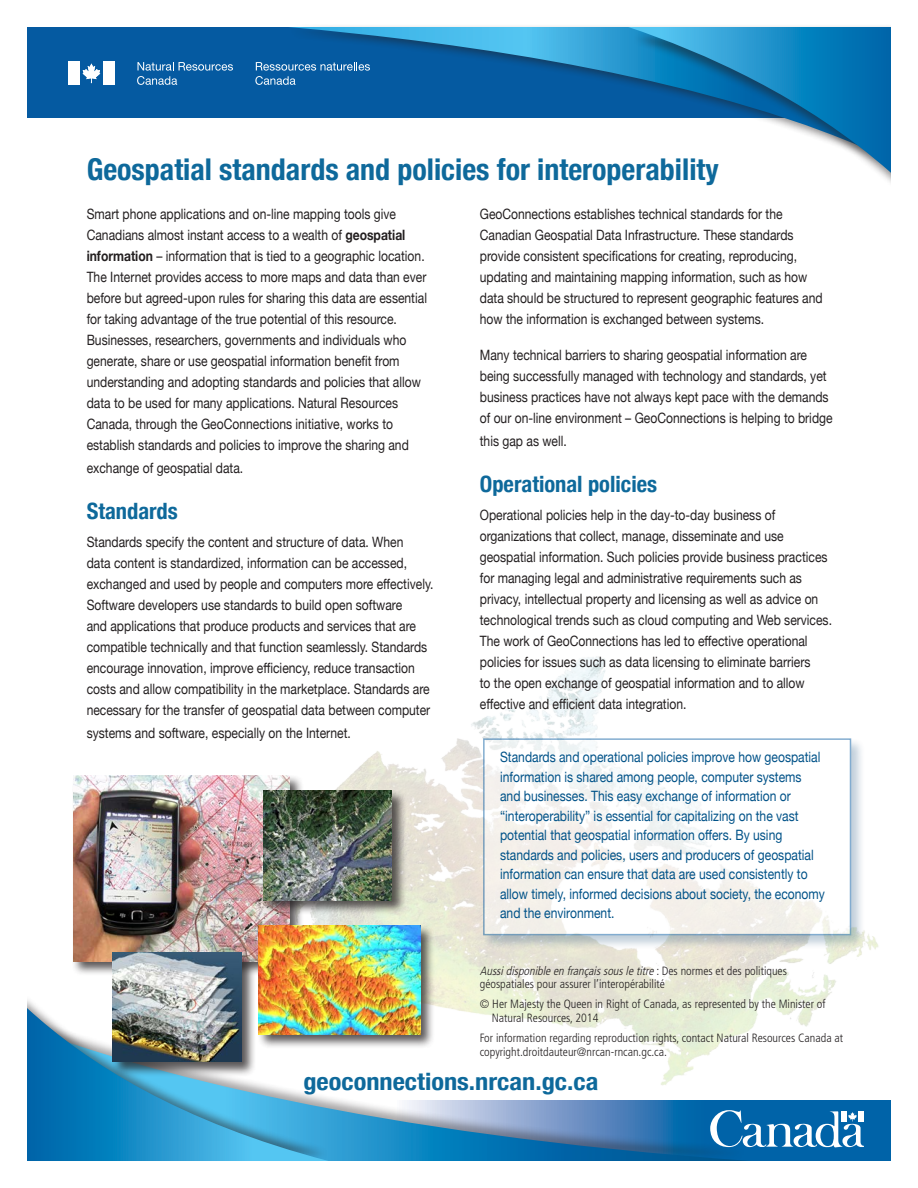
<style>
.page{position:relative;width:918px;height:1188px;background:#fff}
.page>*{position:absolute;margin:0;border:0;box-sizing:border-box;transform-origin:0 0}
.t1{font:700 condensed 30px "Helvetica Neue";color:#0e699b}
.t2{font:700 condensed 24px "Helvetica Neue";color:#0e699b;scale:1.1 1}
.t3{font:700 condensed 22.5px "Helvetica Neue";color:#0e699b}
.t4{font:14.25px/21px "Helvetica Neue";color:#231f20;scale:.85 1}
.t5{font:14.25px/19.5px "Helvetica Neue";color:#005288;scale:.85 1}
.t6{font:300 condensed 12px/13.5px "Frutiger";color:#231f20}
.s1{font-weight:700}
.s2{font-style:italic}
</style>
<div class="page">
<img style="left:311px;top:656px;width:568px;height:373px">
<div style="left:482px;top:737px;width:384px;height:213px;background:#003b6a;opacity:.5"></div>
<svg style="left:483px;top:738px;width:368px;height:197px"></svg>
<div style="left:244px;top:1100px;width:647px;height:61px;background:#0063a8"></div>
<svg style="left:751px;top:1111px;width:113px;height:37px"></svg>
<div style="left:72px;top:774px;width:232px;height:202px;background:#231f20;opacity:.75"></div>
<img style="left:73px;top:776px;width:216px;height:185px">
<div style="left:257px;top:924px;width:178px;height:126px;background:#231f20;opacity:.75"></div>
<img style="left:258px;top:925px;width:162px;height:88px">
<div style="left:262px;top:789px;width:145px;height:126px;background:#231f20;opacity:.75"></div>
<img style="left:263px;top:791px;width:129px;height:109px">
<div style="left:11px;top:1013px;width:737px;height:149px;background:#231f20;opacity:.4"></div>
<svg style="left:330px;top:1028px;width:421px;height:133px"></svg>
<div style="left:14px;top:994px;width:316px;height:168px;background:#231f20;opacity:.5"></div>
<svg style="left:27px;top:1008px;width:302px;height:153px;background:#56a7cb"></svg>
<div style="left:0;top:0;width:27px;height:1188px;background:#fff"></div>
<div style="left:111px;top:951px;width:146px;height:126px;background:#231f20;opacity:.75"></div>
<img style="left:112px;top:953px;width:130px;height:109px">
<div style="left:27px;top:27px;width:848px;height:91px;background:#055aa1"></div>
<div style="left:68px;top:62px;width:12px;height:23px;background:#fff"></div>
<svg style="left:83px;top:63px;width:17px;height:20px"></svg>
<div style="left:103px;top:62px;width:12px;height:23px;background:#fff"></div>
<svg style="left:255px;top:62px;width:32px;height:23px"></svg>
<svg style="left:137px;top:62px;width:96px;height:23px"></svg>
<div style="left:287px;top:23px;width:617px;height:149px;background:#231f20;opacity:.5"></div>
<svg style="left:288px;top:27px;width:340px;height:133px"></svg>
<svg style="left:628px;top:27px;width:263px;height:146px"></svg>
<div style="left:891px;top:0;width:27px;height:1188px;background:#fff"></div>
<h1 class="t1" style="left:87px;top:145px;width:634px">Geospatial standards and policies for interoperability</h1>
<p class="t4" style="left:87px;top:205px;width:402px">Smart phone applications and on-line mapping tools give Canadians almost instant access to a wealth of <span class="s1">geospatial information</span> – information that is tied to a geographic location.<br>The Internet provides access to more maps and data than ever before but agreed-upon rules for sharing this data are essential for taking advantage of the true potential of this resource.<br>Businesses, researchers, governments and individuals who generate, share or use geospatial information benefit from understanding and adopting standards and policies that allow data to be used for many applications. Natural Resources Canada, through the GeoConnections initiative, works to establish standards and policies to improve the sharing and</p>
<p class="t4" style="left:87px;top:458px;width:186px">exchange of geospatial data.</p>
<h2 class="t3" style="left:87px;top:493px;width:93px">Standards</h2>
<p class="t4" style="left:87px;top:532px;width:410px">Standards specify the content and structure of data. When<br>data content is standardized, information can be accessed, exchanged and used by people and computers more effectively.<br>Software developers use standards to build open software<br>and applications that produce products and services that are compatible technically and that function seamlessly. Standards encourage innovation, improve efficiency, reduce transaction costs and allow compatibility in the marketplace. Standards are necessary for the transfer of geospatial data between computer</p>
<p class="t4" style="left:87px;top:723px;width:312px">systems and software, especially on the Internet.</p>
<p class="t4" style="left:480px;top:205px;width:405px">GeoConnections establishes technical standards for the Canadian Geospatial Data Infrastructure. These standards provide consistent specifications for creating, reproducing, updating and maintaining mapping information, such as how data should be structured to represent geographic features and how the information is exchanged between systems.</p>
<p class="t4" style="left:480px;top:346px;width:417px">Many technical barriers to sharing geospatial information are being successfully managed with technology and standards, yet business practices have not always kept pace with the demands of our on-line environment – GeoConnections is helping to bridge</p>
<p class="t4" style="left:480px;top:431px;width:104px">this gap as well.</p>
<h2 class="t3" style="left:480px;top:466px;width:179px">Operational policies</h2>
<p class="t4" style="left:480px;top:505px;width:416px">Operational policies help in the day-to-day business of organizations that collect, manage, disseminate and use geospatial information. Such policies provide business practices for managing legal and administrative requirements such as privacy, intellectual property and licensing as well as advice on technological trends such as cloud computing and Web services.<br>The work of GeoConnections has led to effective operational policies for issues such as data licensing to eliminate barriers<br>to the open exchange of geospatial information and to allow effective and efficient data integration.</p>
<p class="t5" style="left:500px;top:748px;width:384px">Standards and operational policies improve how geospatial information is shared among people, computer systems and businesses. This easy exchange of information or “interoperability” is essential for capitalizing on the vast potential that geospatial information offers. By using standards and policies, users and producers of geospatial information can ensure that data are used consistently to allow timely, informed decisions about society, the economy and the environment.</p>
<p class="t6" style="left:480px;top:964px;width:309px"><span class="s2">Aussidisponibleen françaissousletitre</span>: D e s n o r m e s e t d e s p o l i t i q u e s géospatiales pour assurer l’interopérabilité</p>
<p class="t6" style="left:492px;top:998px;width:335px;text-indent:-12px">© Her Majesty the Queen in Right of Canada, as represented by the Minister of<br>Natural Resources, 2014</p>
<p class="t6" style="left:480px;top:1031px;width:365px">For information regarding reproduction rights, contact Natural Resources Canada at copyright.droitdauteur@nrcan-rncan.gc.ca.</p>
<p class="t2" style="left:303px;top:1061px;width:270px">geoconnections.nrcan.gc.ca</p>
</div>
